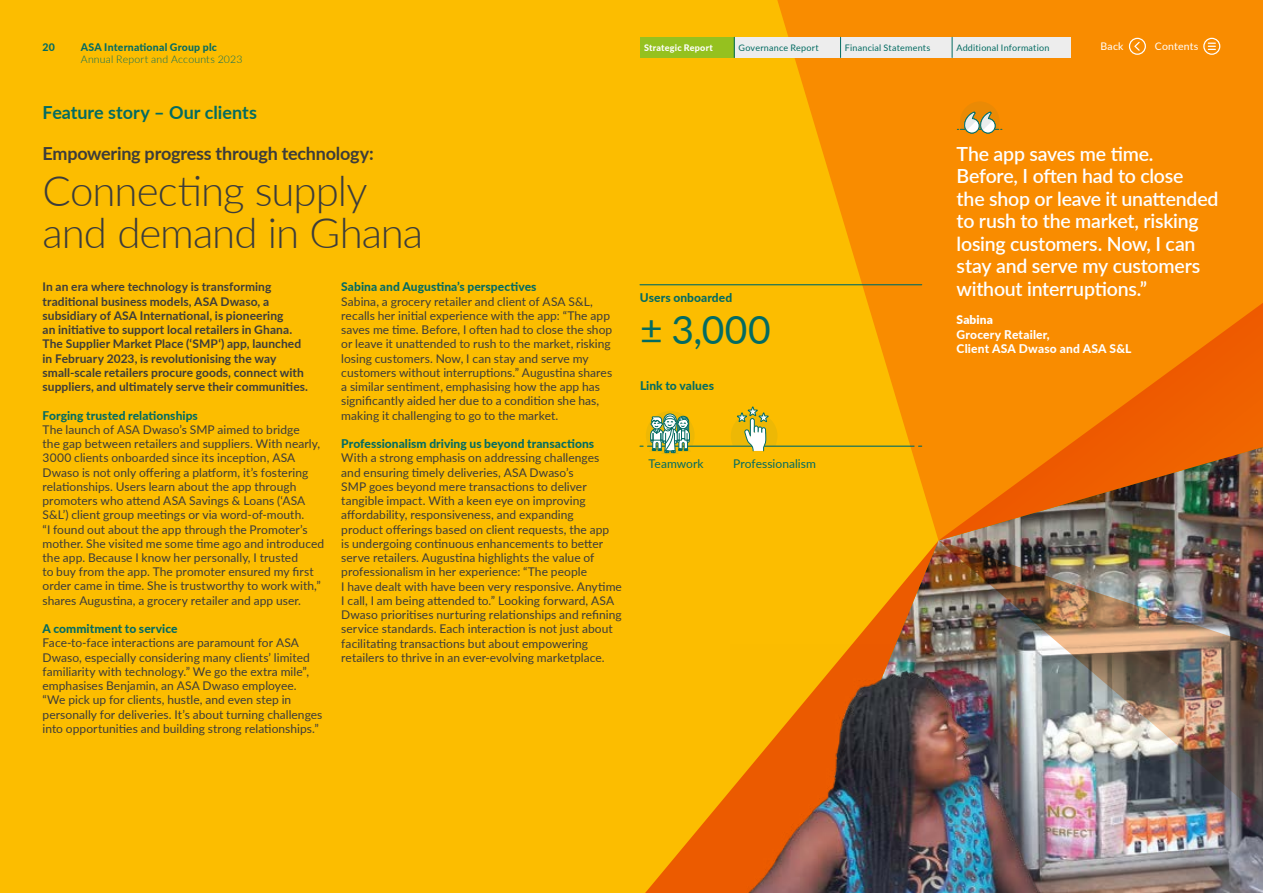
<style>
.page{position:relative;width:1263px;height:893px;background:#fcbd00}
.page>*{position:absolute;margin:0;border:0;box-sizing:border-box;transform-origin:0 0}
.t1{font:300 42px/42px "Lato";letter-spacing:-.025em;color:#3c3c3b}
.t2{font:39px "Lato";color:#036b62}
.t3{font:600 19.5px/22.5px "Lato";letter-spacing:-.01em;color:#fff}
.t4{font:700 18px "Lato";letter-spacing:-.015em;color:#3c3c3b}
.t5{font:700 18px "Lato";color:#036b62}
.t6{font:12px/14.2px "Lato";letter-spacing:.005em;color:#3c3c3b}
.t7{font:700 12px/14.2px "Lato";letter-spacing:.005em;color:#3c3c3b}
.t8{font:800 12px "Lato";letter-spacing:.005em;color:#036b62}
.t9{font:800 12px/14.2px "Lato";letter-spacing:.015em;color:#fff}
.t10{font:12px "Lato";letter-spacing:.005em;color:#036b62}
.t11{font:900 12px "Lato";letter-spacing:.005em;color:#fff}
.t12{font:300 10.5px "Lato";letter-spacing:.02em;color:#036b62}
.t13{font:800 10.5px "Lato";letter-spacing:.02em;color:#036b62}
.t14{font:10.5px "Lato";letter-spacing:.02em;color:#fff}
.t15{font:9px "Lato";letter-spacing:.025em;color:#036b62}
.t16{font:800 9px "Lato";letter-spacing:.02em;color:#fff}
</style>
<div class="page">
<svg style="left:773px;top:0;width:490px;height:540px;background:#f99800"></svg>
<svg style="left:634px;top:540px;width:304px;height:353px;background:#f5ae03"></svg>
<svg style="left:938px;top:293px;width:325px;height:247px;background:#da750f"></svg>
<img style="left:938px;top:540px;width:325px;height:327px">
<img style="left:730px;top:645px;width:324px;height:248px">
<hr style="left:640px;top:284px;width:282px;height:1px;background:#036b62">
<hr style="left:647px;top:446px;width:267px;height:1px;background:#036b62">
<svg style="left:640px;top:411px;width:55px;height:43px;background:#b2b45c"></svg>
<svg style="left:731px;top:406px;width:46px;height:46px;background:#d9bd3d"></svg>
<svg style="left:957px;top:101px;width:45px;height:33px"></svg>
<div style="left:840px;top:37px;width:112px;height:21px;background:#ededed"></div>
<div style="left:952px;top:37px;width:119px;height:21px;background:#ededed"></div>
<div style="left:734px;top:37px;width:106px;height:21px;background:#ededed"></div>
<div style="left:640px;top:37px;width:94px;height:21px;background:#95c11f"></div>
<svg style="left:840px;top:37px;width:1px;height:21px"></svg>
<svg style="left:734px;top:37px;width:1px;height:21px"></svg>
<svg style="left:952px;top:37px;width:1px;height:21px"></svg>
<div style="left:1129px;top:38px;width:17px;height:17px;border:1px solid #fff;border-radius:50%"></div>
<svg style="left:1133px;top:41px;width:8px;height:11px"></svg>
<div style="left:1203px;top:38px;width:17px;height:17px;border:1px solid #fff;border-radius:50%"></div>
<svg style="left:1208px;top:43px;width:7px;height:7px"></svg>
<p class="t13" style="left:43px;top:39px;width:14px">20</p>
<p class="t13" style="left:81px;top:39px;width:138px">ASA International Group plc</p>
<p class="t12" style="left:81px;top:52px;width:163px">Annual Report and Accounts 2023</p>
<h3 class="t5" style="left:43px;top:100px;width:216px">Feature story – Our clients</h3>
<h3 class="t4" style="left:43px;top:140px;width:333px">Empowering progress through technology:</h3>
<h1 class="t1" style="left:43px;top:168px;width:382px">Connecting supply and demand in Ghana</h1>
<p class="t7" style="left:43px;top:279px;width:267px">In an era where technology is transforming traditional business models, ASA Dwaso, a subsidiary of ASA International, is pioneering<br>an initiative to support local retailers in Ghana.<br>The Supplier Market Place (‘SMP‘) app, launched in February 2023, is revolutionising the way small-scale retailers procure goods, connect with suppliers, and ultimately serve their communities.</p>
<p class="t8" style="left:43px;top:406px;width:157px">Forging trusted relationships</p>
<p class="t6" style="left:43px;top:422px;width:283px">The launch of ASA Dwaso’s SMP aimed to bridge<br>the gap between retailers and suppliers. With nearly, 3000 clients onboarded since its inception, ASA Dwaso is not only offering a platform, it’s fostering relationships. Users learn about the app through promoters who attend ASA Savings &amp; Loans (‘ASA S&amp;L’) client group meetings or via word-of-mouth.<br>“I found out about the app through the Promoter’s mother. She visited me some time ago and introduced the app. Because I know her personally, I trusted<br>to buy from the app. The promoter ensured my first order came in time. She is trustworthy to work with,” shares Augustina, a grocery retailer and app user.</p>
<p class="t8" style="left:43px;top:620px;width:137px">A commitment to service</p>
<p class="t6" style="left:43px;top:635px;width:281px">Face-to-face interactions are paramount for ASA Dwaso, especially considering many clients’ limited familiarity with technology.” We go the extra mile”, emphasises Benjamin, an ASA Dwaso employee. “We pick up for clients, hustle, and even step in personally for deliveries. It’s about turning challenges into opportunities and building strong relationships.”</p>
<p class="t8" style="left:341px;top:278px;width:197px">Sabina and Augustina’s perspectives</p>
<p class="t6" style="left:341px;top:294px;width:272px">Sabina, a grocery retailer and client of ASA S&amp;L, recalls her initial experience with the app: “The app saves me time. Before, I often had to close the shop or leave it unattended to rush to the market, risking losing customers. Now, I can stay and serve my customers without interruptions.” Augustina shares a similar sentiment, emphasising how the app has significantly aided her due to a condition she has, making it challenging to go to the market.</p>
<p class="t8" style="left:341px;top:435px;width:254px">Professionalism driving us beyond transactions</p>
<p class="t6" style="left:341px;top:450px;width:282px">With a strong emphasis on addressing challenges<br>and ensuring timely deliveries, ASA Dwaso’s<br>SMP goes beyond mere transactions to deliver tangible impact. With a keen eye on improving affordability, responsiveness, and expanding<br>product offerings based on client requests, the app<br>is undergoing continuous enhancements to better serve retailers. Augustina highlights the value of professionalism in her experience: “The people<br>I have dealt with have been very responsive. Anytime I call, I am being attended to.” Looking forward, ASA Dwaso prioritises nurturing relationships and refining service standards. Each interaction is not just about facilitating transactions but about empowering retailers to thrive in an ever-evolving marketplace.</p>
<p class="t16" style="left:644px;top:41px;width:70px">Strategic Report</p>
<p class="t15" style="left:738px;top:41px;width:82px">Governance Report</p>
<p class="t15" style="left:845px;top:41px;width:87px">Financial Statements</p>
<p class="t15" style="left:956px;top:41px;width:95px">Additional Information</p>
<p class="t14" style="left:1100px;top:38px;width:24px">Back</p>
<p class="t14" style="left:1155px;top:38px;width:45px">Contents</p>
<p class="t8" style="left:640px;top:288px;width:94px">Users onboarded</p>
<h2 class="t2" style="left:640px;top:302px;width:132px">± 3,000</h2>
<p class="t8" style="left:640px;top:376px;width:75px">Link to values</p>
<p class="t10" style="left:648px;top:455px;width:57px">Teamwork</p>
<p class="t10" style="left:733px;top:455px;width:84px">Professionalism</p>
<h3 class="t3" style="left:957px;top:142px;width:263px">The app saves me time.<br>Before, I often had to close<br>the shop or leave it unattended to rush to the market, risking losing customers. Now, I can stay and serve my customers without interruptions.”</h3>
<p class="t11" style="left:957px;top:311px;width:38px">Sabina</p>
<p class="t9" style="left:957px;top:326px;width:176px">Grocery Retailer,<br>Client ASA Dwaso and ASA S&amp;L</p>
</div>
